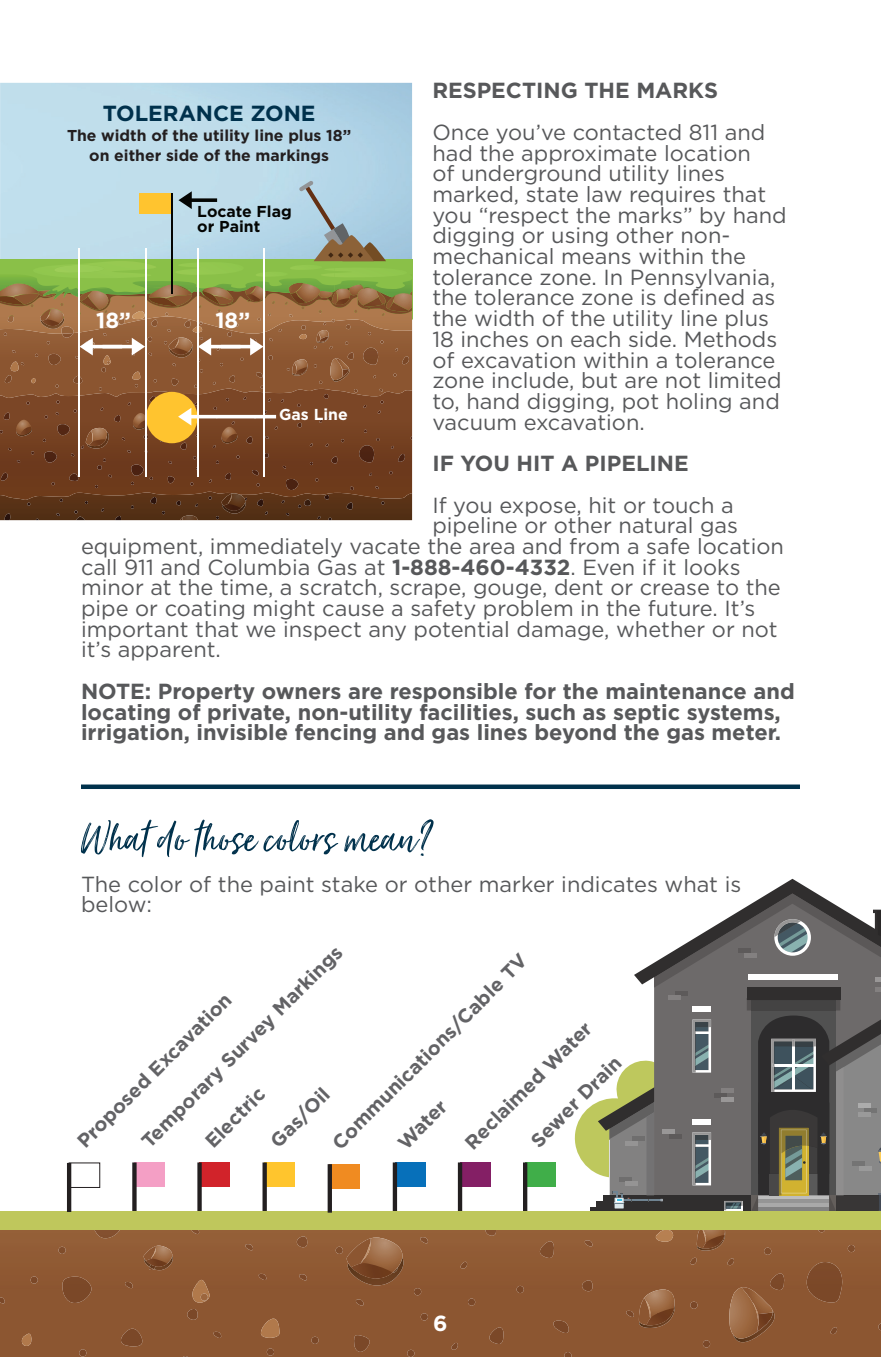
<style>
.page{position:relative;width:881px;height:1357px;background:#fff}
.page>*{position:absolute;margin:0;border:0;box-sizing:border-box;transform-origin:0 0}
.t1{font:54px "Just Lovely";color:#00314c}
.t2{font:21.82px/20.7px "Gotham";color:#57585a}
.t3{font:700 21.82px/20.7px "Gotham";color:#57585a}
.t4{font:700 21.82px "Gotham";color:#00314c}
.t5{font:700 21.82px "Gotham";color:#fff}
.t6{font:700 19.57px "Gotham";color:#636366}
.t7{font:700 15.75px/20.2px "Gotham";color:#231f20;text-align:center}
.t8{font:700 15.75px/14.8px "Gotham";color:#040503}
.t9{font:700 15.75px "Gotham";color:#fff}
.s1{font-weight:700}
</style>
<div class="page">
<svg style="left:0;top:1229px;width:881px;height:128px;background:#8e5932"></svg>
<svg style="left:21px;top:1333px;width:11px;height:13px"></svg>
<svg style="left:261px;top:1318px;width:19px;height:20px"></svg>
<svg style="left:655px;top:1229px;width:21px;height:12px"></svg>
<svg style="left:61px;top:1276px;width:31px;height:27px"></svg>
<svg style="left:94px;top:1229px;width:27px;height:9px"></svg>
<svg style="left:118px;top:1328px;width:27px;height:18px"></svg>
<svg style="left:353px;top:1335px;width:18px;height:17px"></svg>
<svg style="left:551px;top:1320px;width:20px;height:13px"></svg>
<svg style="left:419px;top:1237px;width:10px;height:6px"></svg>
<svg style="left:584px;top:1240px;width:9px;height:6px"></svg>
<svg style="left:244px;top:1244px;width:10px;height:6px"></svg>
<svg style="left:355px;top:1299px;width:10px;height:6px"></svg>
<svg style="left:0;top:1297px;width:6px;height:6px"></svg>
<svg style="left:213px;top:1332px;width:9px;height:6px"></svg>
<svg style="left:124px;top:1282px;width:10px;height:6px"></svg>
<svg style="left:258px;top:1274px;width:9px;height:6px"></svg>
<svg style="left:298px;top:1274px;width:10px;height:6px"></svg>
<svg style="left:191px;top:1229px;width:9px;height:5px"></svg>
<svg style="left:486px;top:1327px;width:19px;height:17px"></svg>
<svg style="left:537px;top:1241px;width:18px;height:17px"></svg>
<svg style="left:448px;top:1343px;width:10px;height:7px"></svg>
<svg style="left:457px;top:1262px;width:10px;height:6px"></svg>
<svg style="left:724px;top:1258px;width:10px;height:7px"></svg>
<svg style="left:687px;top:1257px;width:10px;height:7px"></svg>
<svg style="left:581px;top:1280px;width:12px;height:11px"></svg>
<svg style="left:296px;top:1236px;width:12px;height:11px"></svg>
<svg style="left:484px;top:1229px;width:12px;height:7px"></svg>
<svg style="left:186px;top:1309px;width:12px;height:11px"></svg>
<svg style="left:517px;top:1286px;width:7px;height:7px"></svg>
<svg style="left:690px;top:1301px;width:7px;height:8px"></svg>
<svg style="left:31px;top:1276px;width:7px;height:7px"></svg>
<svg style="left:189px;top:1280px;width:22px;height:22px"></svg>
<svg style="left:58px;top:1247px;width:8px;height:7px"></svg>
<svg style="left:79px;top:1349px;width:7px;height:7px"></svg>
<svg style="left:311px;top:1336px;width:8px;height:8px"></svg>
<svg style="left:564px;top:1352px;width:7px;height:5px"></svg>
<svg style="left:414px;top:1288px;width:7px;height:7px"></svg>
<svg style="left:468px;top:1298px;width:7px;height:7px"></svg>
<svg style="left:421px;top:1313px;width:7px;height:7px"></svg>
<svg style="left:267px;top:1348px;width:7px;height:7px"></svg>
<svg style="left:407px;top:1350px;width:7px;height:7px"></svg>
<svg style="left:703px;top:1340px;width:7px;height:7px"></svg>
<svg style="left:764px;top:1247px;width:7px;height:8px"></svg>
<svg style="left:143px;top:1245px;width:30px;height:25px"></svg>
<img style="left:348px;top:1279px;width:55px;height:6px">
<svg style="left:336px;top:1237px;width:67px;height:42px;background:#8f5d39"></svg>
<img style="left:370px;top:1242px;width:1px;height:18px">
<img style="left:361px;top:1242px;width:9px;height:20px">
<img style="left:639px;top:1325px;width:36px;height:3px">
<svg style="left:625px;top:1289px;width:50px;height:36px;background:#8f5c39"></svg>
<img style="left:650px;top:1300px;width:1px;height:15px">
<img style="left:646px;top:1300px;width:4px;height:17px">
<img style="left:697px;top:1249px;width:28px;height:1px">
<svg style="left:697px;top:1229px;width:28px;height:20px"></svg>
<img style="left:733px;top:1338px;width:42px;height:4px">
<svg style="left:727px;top:1273px;width:58px;height:65px;background:#915d39"></svg>
<svg style="left:800px;top:1262px;width:44px;height:40px;background:#834f2d"></svg>
<svg style="left:827px;top:1327px;width:10px;height:7px"></svg>
<svg style="left:879px;top:1263px;width:2px;height:7px"></svg>
<svg style="left:818px;top:1229px;width:7px;height:3px"></svg>
<svg style="left:848px;top:1245px;width:7px;height:7px"></svg>
<svg style="left:878px;top:1323px;width:3px;height:7px"></svg>
<div style="left:0;top:1211px;width:881px;height:18px;background:#bfc75c"></div>
<div style="left:69px;top:1162px;width:31px;height:26px;border:1px solid #231f20"></div>
<hr style="left:67px;top:1163px;width:4px;height:49px;background:#231f20">
<div style="left:134px;top:1162px;width:31px;height:25px;background:#f49fc5"></div>
<div style="left:132px;top:1162px;width:5px;height:49px;background:#231f20"></div>
<div style="left:199px;top:1162px;width:31px;height:25px;background:#d1232a"></div>
<div style="left:197px;top:1162px;width:5px;height:49px;background:#231f20"></div>
<div style="left:265px;top:1162px;width:30px;height:25px;background:#ffc52d"></div>
<div style="left:262px;top:1162px;width:5px;height:49px;background:#231f20"></div>
<div style="left:330px;top:1164px;width:30px;height:24px;background:#f08b21"></div>
<hr style="left:328px;top:1164px;width:4px;height:48px;background:#231f20">
<div style="left:395px;top:1162px;width:30px;height:25px;background:#0770ba"></div>
<hr style="left:393px;top:1162px;width:4px;height:49px;background:#231f20">
<div style="left:460px;top:1162px;width:30px;height:25px;background:#841f65"></div>
<hr style="left:458px;top:1162px;width:4px;height:49px;background:#231f20">
<div style="left:525px;top:1162px;width:30px;height:25px;background:#40ae49"></div>
<hr style="left:523px;top:1162px;width:4px;height:49px;background:#231f20">
<svg style="left:574px;top:879px;width:307px;height:332px"></svg>
<div style="left:81px;top:784px;width:719px;height:5px;background:#00314c"></div>
<svg style="left:0;top:181px;width:412px;height:340px;background:#917b5b"></svg>
<p class="t3" style="left:432px;top:80px;width:287px">RESPECTING THE MARKS</p>
<p class="t2" style="left:432px;top:121px;width:356px">Once you’ve contacted 811 and had the approximate location<br>of underground utility lines marked, state law requires that you “respect the marks” by hand digging or using other non&shy;mechanical means within the tolerance zone. In Pennsylvania, the tolerance zone is defined as the width of the utility line plus<br>18 inches on each side. Methods of excavation within a tolerance zone include, but are not limited to, hand digging, pot holing and vacuum excavation.</p>
<p class="t3" style="left:432px;top:453px;width:258px">IF YOU HIT A PIPELINE</p>
<p class="t2" style="left:432px;top:494px;width:303px">If you expose, hit or touch a</p>
<p class="t2" style="left:432px;top:515px;width:307px">pipeline or other natural gas</p>
<p class="t2" style="left:81px;top:535px;width:704px">equipment, immediately vacate the area and from a safe location</p>
<p class="t2" style="left:81px;top:556px;width:661px">call 911 and Columbia Gas at <span class="s1">1-888-460-4332</span>. Even if it looks</p>
<p class="t2" style="left:81px;top:577px;width:701px">minor at the time, a scratch, scrape, gouge, dent or crease to the</p>
<p class="t2" style="left:81px;top:597px;width:676px">pipe or coating might cause a safety problem in the future. It’s</p>
<p class="t2" style="left:81px;top:618px;width:698px">important that we inspect any potential damage, whether or not</p>
<p class="t2" style="left:81px;top:639px;width:141px">it’s apparent.</p>
<p class="t3" style="left:81px;top:681px;width:715px">NOTE: Property owners are responsible for the maintenance and locating of private, non-utility facilities, such as septic systems, irrigation, invisible fencing and gas lines beyond the gas meter.</p>
<p class="t4" style="left:103px;top:98px;width:214px">TOLERANCE ZONE</p>
<p class="t7" style="left:67px;top:125px;width:286px">The width of the utility line plus 18” on either side of the markings</p>
<p class="t8" style="left:197px;top:204px;width:96px">Locate Flag or Paint</p>
<p class="t5" style="left:96px;top:305px;width:36px">18”</p>
<p class="t5" style="left:215px;top:305px;width:36px">18”</p>
<p class="t9" style="left:279px;top:404px;width:70px">Gas Line</p>
<p class="t1" style="left:81px;top:805px;width:354px">What do those colors mean?</p>
<p class="t2" style="left:81px;top:873px;width:662px">The color of the paint stake or other marker indicates what is below:</p>
<p class="t6" style="left:135px;top:1135px;width:277px;rotate:-45deg">Temporary Survey Markings</p>
<p class="t6" style="left:326px;top:1136px;width:268px;rotate:-45deg">Communications/Cable TV</p>
<p class="t6" style="left:71px;top:1135px;width:211px;rotate:-45deg">Proposed Excavation</p>
<p class="t6" style="left:459px;top:1136px;width:172px;rotate:-45deg">Reclaimed Water</p>
<p class="t6" style="left:525px;top:1134px;width:121px;rotate:-45deg">Sewer Drain</p>
<p class="t6" style="left:199px;top:1135px;width:77px;rotate:-45deg">Electric</p>
<p class="t6" style="left:264px;top:1135px;width:77px;rotate:-45deg">Gas/Oil</p>
<p class="t6" style="left:392px;top:1136px;width:62px;rotate:-45deg">Water</p>
<p class="t5" style="left:433px;top:1309px;width:16px">6</p>
</div>
